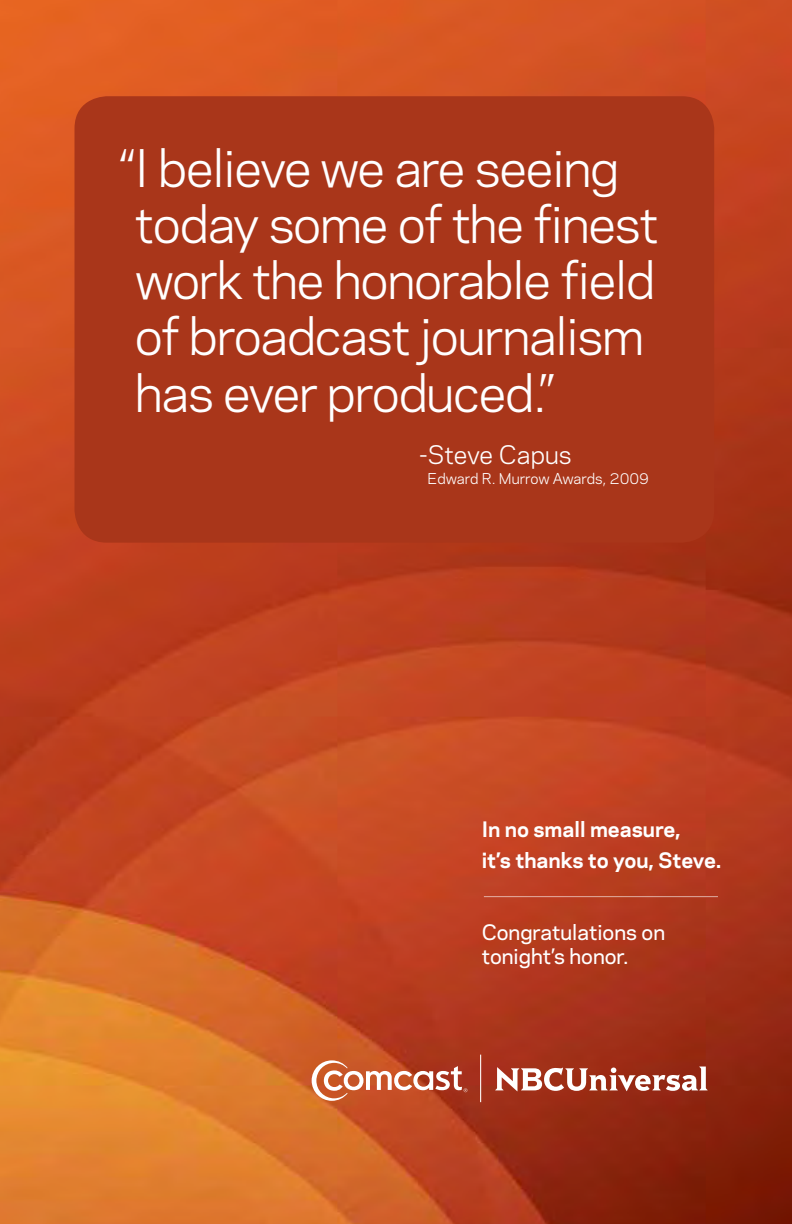
<style>
.page{position:relative;width:792px;height:1224px;background:#fff}
.page>*{position:absolute;margin:0;border:0;box-sizing:border-box;transform-origin:0 0}
.t1{font:48.6px/56.2px "Galaxie Polaris";letter-spacing:-.025em;color:#fff}
.t2{font:24px "Galaxie Polaris";color:#fff}
.t3{font:700 20px/30.6px "Galaxie Polaris";color:#fff}
.t4{font:500 20px/24px "Galaxie Polaris";color:#fff}
.t5{font:14px "Galaxie Polaris";color:#fff}
</style>
<div class="page">
<img style="left:0;top:0;width:792px;height:1224px">
<div style="left:75px;top:96px;width:639px;height:447px;background:#a9361a;border-radius:32px"></div>
<svg style="left:312px;top:1060px;width:155px;height:41px"></svg>
<svg style="left:495px;top:1067px;width:213px;height:24px"></svg>
<hr style="left:480px;top:1055px;width:1px;height:47px;background:#fff">
<hr style="left:484px;top:896px;width:234px;height:1px;background:#fff">
<p class="t1" style="left:121px;top:137px;width:539px">“ I believe we are seeing today some of the finest work the honorable field of broadcast journalism has ever produced.”</p>
<p class="t2" style="left:419px;top:437px;width:154px">- Steve Capus</p>
<p class="t5" style="left:428px;top:468px;width:223px">Edward R. Murrow Awards, 2009</p>
<p class="t3" style="left:482px;top:813px;width:241px">In no small measure,<br>it’s thanks to you, Steve.</p>
<p class="t4" style="left:482px;top:919px;width:185px">Congratulations on tonight’s honor.</p>
</div>
